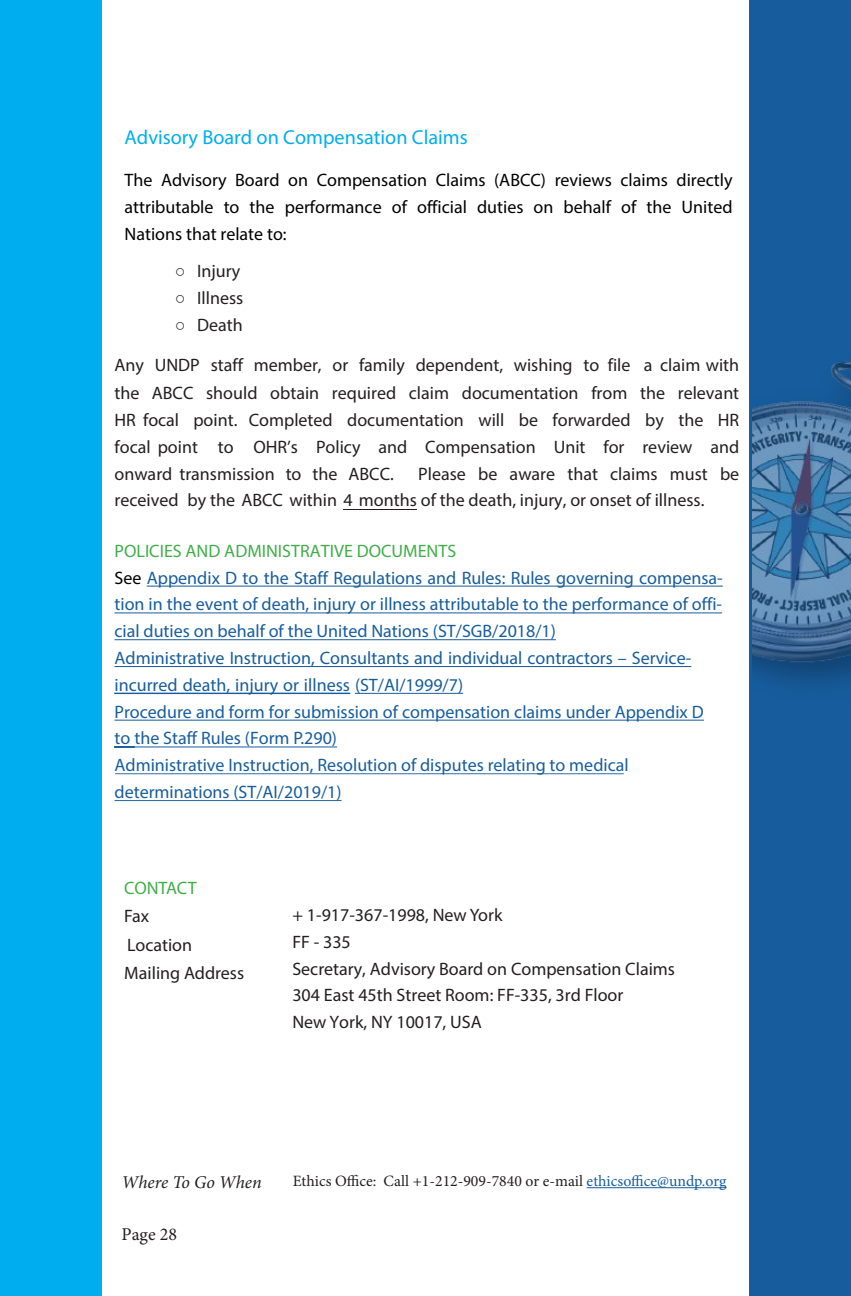
<style>
.page{position:relative;width:851px;height:1296px;background:#fff}
.page>*{position:absolute;margin:0;border:0;box-sizing:border-box;transform-origin:0 0}
.t1{font:20.25px "Myriad Pro";color:#00aeef}
.t2{font:18px/27.2px "Myriad Pro";color:#231f20}
.t3{font:18px/26.8px "Myriad Pro";color:#175d9e}
.t4{font:18px/27px "Myriad Pro";color:#000;text-align:justify}
.t5{font:italic 18px "Minion Pro";letter-spacing:-.005em;color:#231f20}
.t6{font:18px "Myriad Pro";letter-spacing:-.01em;color:#40ae49}
.t7{font:18px "Minion Pro";color:#231f20}
.t8{font:15.75px "Minion Pro";color:#231f20}
.s1{font-family:"Bookman Old Style"}
.s2{color:#40ae49}
.s3{color:#000}
.s4{color:#175d9e}
</style>
<div class="page">
<div style="left:0;top:0;width:101px;height:1296px;background:#00aeef"></div>
<div style="left:749px;top:0;width:101px;height:1296px;background:#175d9e"></div>
<img style="left:752px;top:361px;width:98px;height:324px">
<hr style="left:115px;top:800px;width:226px;height:1px;background:#175d9e">
<hr style="left:115px;top:773px;width:508px;height:1px;background:#175d9e">
<hr style="left:134px;top:747px;width:203px;height:1px;background:#175d9e">
<svg style="left:114px;top:747px;width:21px;height:1px"></svg>
<hr style="left:114px;top:720px;width:590px;height:1px;background:#175d9e">
<hr style="left:355px;top:693px;width:108px;height:1px;background:#175d9e">
<hr style="left:114px;top:693px;width:236px;height:1px;background:#175d9e">
<hr style="left:114px;top:666px;width:577px;height:1px;background:#175d9e">
<hr style="left:114px;top:639px;width:442px;height:1px;background:#175d9e">
<hr style="left:114px;top:612px;width:608px;height:1px;background:#175d9e">
<hr style="left:147px;top:586px;width:575px;height:1px;background:#175d9e">
<hr style="left:343px;top:509px;width:74px;height:1px;background:#231f20">
<hr style="left:586px;top:1187px;width:140px;height:1px;background:#175d9e">
<p class="t1" style="left:124px;top:124px;width:345px">Advisory Board on Compensation Claims</p>
<p class="t4" style="left:124px;top:166px;width:609px">The Advisory Board on Compensation Claims (ABCC) reviews claims directly attributable to the performance of official duties on behalf of the United Nations that relate to:</p>
<p class="t2" style="left:175px;top:257px;width:67px"><span class="s1">○</span> Injury</p>
<p class="t2" style="left:175px;top:284px;width:70px"><span class="s1">○</span> Illness</p>
<p class="t2" style="left:175px;top:311px;width:70px"><span class="s1">○</span> Death</p>
<p class="t2" style="left:114px;top:352px;width:626px;text-align:justify">Any UNDP staff member, or family dependent, wishing to file a claim with the ABCC should obtain required claim documentation from the relevant HR focal point. Completed documentation will be forwarded by the HR focal point to OHR’s Policy and Compensation Unit for review and onward transmission to the ABCC.</p>
<p class="t2" style="left:114px;top:461px;width:626px;line-height:26.3px;text-indent:304px">Please be aware that claims must be received by the ABCC within 4 months of the death, injury, or onset of illness.</p>
<p class="t3" style="left:114px;top:537px;width:609px"><span class="s2">POLICIES AND ADMINISTRATIVE DOCUMENTS<br></span><span class="s3">See</span> Appendix D to the Staff Regulations and Rules: Rules governing compensa&shy;tion in the event of death, injury or illness attributable to the performance of offi&shy;cial duties on behalf of the United Nations (ST/SGB/2018/1)<br>Administrative Instruction, Consultants and individual contractors – Service&shy;incurred death, injury or illness (ST/AI/1999/7)<br>Procedure and form for submission of compensation claims under Appendix D to the Staff Rules (Form P.290)<br>Administrative Instruction, Resolution of disputes relating to medical determinations (ST/AI/2019/1)</p>
<p class="t6" style="left:124px;top:877px;width:74px">CONTACT</p>
<p class="t2" style="left:124px;top:902px;width:121px;line-height:28.6px">Fax<br>Location<br>Mailing Address</p>
<p class="t2" style="left:292px;top:901px;width:384px">+ 1-917-367-1998, New York<br>FF - 335<br>Secretary, Advisory Board on Compensation Claims<br>304 East 45th Street Room: FF-335, 3rd Floor<br>New York, NY 10017, USA</p>
<p class="t5" style="left:122px;top:1170px;width:142px">Where To Go When</p>
<p class="t8" style="left:293px;top:1171px;width:435px">Ethics Office: Call +1-212-909-7840 or e-mail <span class="s4">ethicsoffice@undp.org</span></p>
<p class="t7" style="left:122px;top:1223px;width:57px">Page 28</p>
</div>
